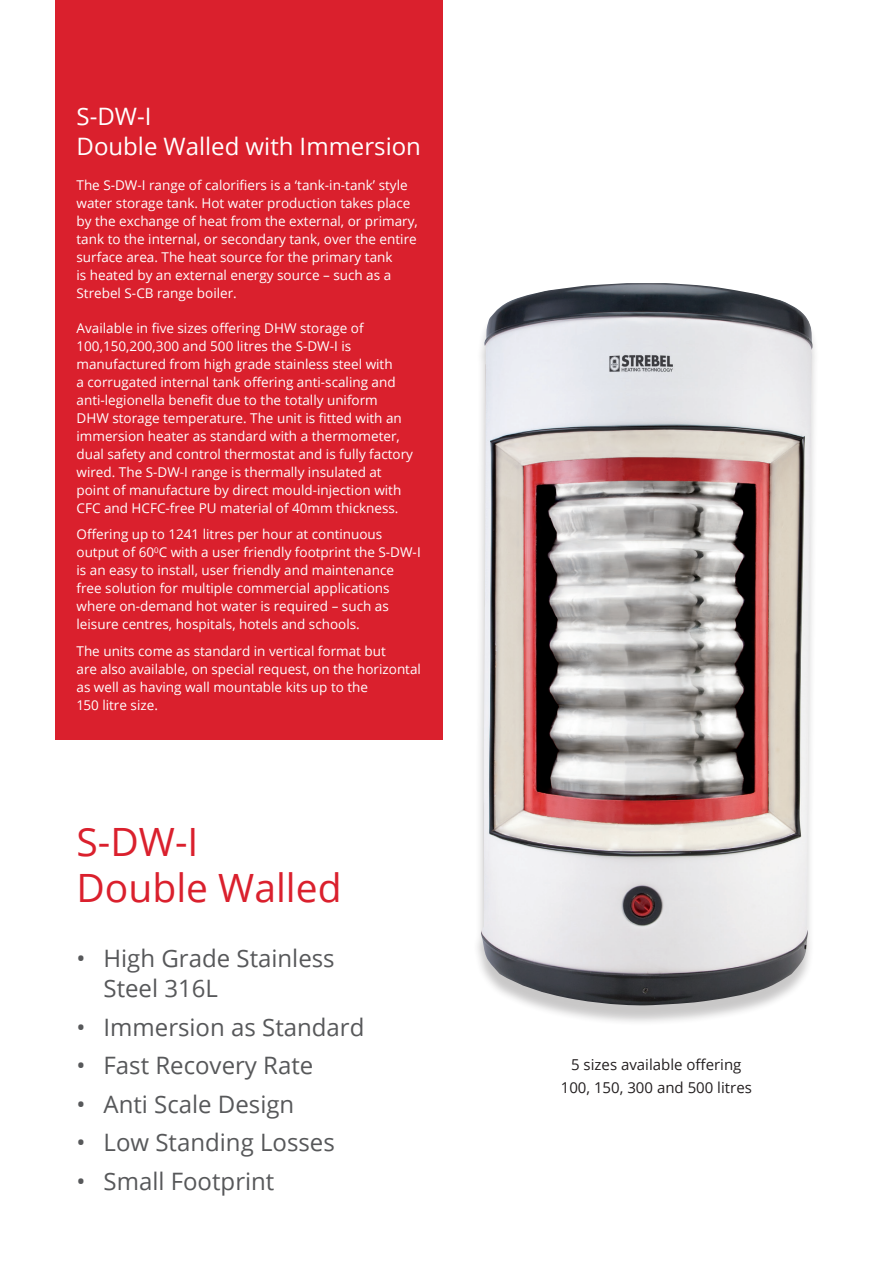
<style>
.page{position:relative;width:893px;height:1263px;background:#fff}
.page>*{position:absolute;margin:0;border:0;box-sizing:border-box;transform-origin:0 0}
.t1{font:39px "Open Sans";color:#da202d}
.t2{font:24px/30px "Open Sans";color:#57585a}
.t3{font:24px/30px "Open Sans";color:#fff}
.Main_Body_Text{font:15px/22.5px "Open Sans";color:#231f20;text-align:center}
.Main_Body_Text-2{font:13.5px/18px "Open Sans";color:#fff}
</style>
<div class="page">
<div style="left:55px;top:0;width:388px;height:740px;background:#da202d"></div>
<div style="left:472px;top:288px;width:347px;height:738px;background:#231f20;opacity:.25"></div>
<img style="left:480px;top:283px;width:333px;height:722px">
<p class="t3" style="left:77px;top:100px;width:346px">S-DW-I<br>Double Walled with Immersion</p>
<p class="Main_Body_Text-2" style="left:77px;top:175px;width:343px">The S-DW-I range of calorifiers is a ‘tank-in-tank’ style water storage tank. Hot water production takes place by the exchange of heat from the external, or primary, tank to the internal, or secondary tank, over the entire surface area. The heat source for the primary tank<br>is heated by an external energy source – such as a Strebel S-CB range boiler.</p>
<p class="Main_Body_Text-2" style="left:77px;top:318px;width:338px">Available in five sizes offering DHW storage of 100,150,200,300 and 500 litres the S-DW-I is manufactured from high grade stainless steel with<br>a corrugated internal tank offering anti-scaling and anti-legionella benefit due to the totally uniform DHW storage temperature. The unit is fitted with an immersion heater as standard with a thermometer, dual safety and control thermostat and is fully factory wired. The S-DW-I range is thermally insulated at point of manufacture by direct mould-injection with CFC and HCFC-free PU material of 40mm thickness.</p>
<p class="Main_Body_Text-2" style="left:77px;top:525px;width:346px">Offering up to 1241 litres per hour at continuous output of 60<sup>0</sup>C with a user friendly footprint the S-DW-I is an easy to install, user friendly and maintenance free solution for multiple commercial applications where on-demand hot water is required – such as leisure centres, hospitals, hotels and schools.</p>
<p class="Main_Body_Text-2" style="left:77px;top:641px;width:346px">The units come as standard in vertical format but<br>are also available, on special request, on the horizontal as well as having wall mountable kits up to the<br>150 litre size.</p>
<p class="t1" style="left:77px;top:815px;width:123px">S-DW-I</p>
<p class="t1" style="left:77px;top:861px;width:267px">Double Walled</p>
<p class="t2" style="left:104px;top:943px;width:233px;text-indent:-27px">• High Grade Stainless<br>Steel 316L</p>
<p class="t2" style="left:77px;top:1011px;width:289px">• Immersion as Standard</p>
<p class="t2" style="left:77px;top:1050px;width:238px">• Fast Recovery Rate</p>
<p class="t2" style="left:77px;top:1088px;width:219px">• Anti Scale Design</p>
<p class="t2" style="left:77px;top:1127px;width:260px">• Low Standing Losses</p>
<p class="t2" style="left:77px;top:1165px;width:199px">• Small Footprint</p>
<p class="Main_Body_Text" style="left:561px;top:1053px;width:193px">5 sizes available offering<br>100, 150, 300 and 500 litres</p>
</div>
